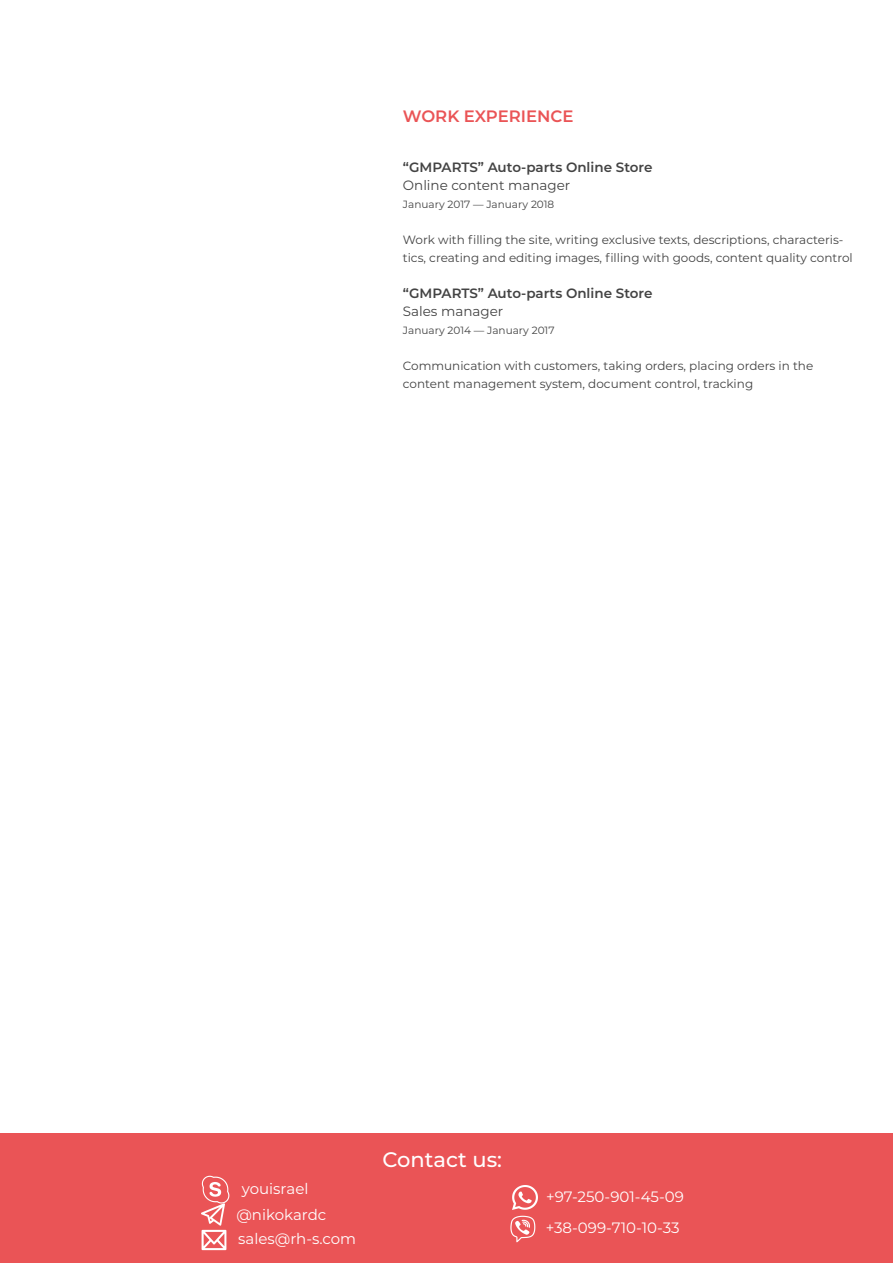
<style>
.page{position:relative;width:893px;height:1263px;background:#fff}
.page>*{position:absolute;margin:0;border:0;box-sizing:border-box;transform-origin:0 0}
.t1{font:500 21px "Montserrat";color:#fff}
.t2{font:600 16.5px "Montserrat";color:#ea5456}
.t3{font:15px/25.7px "Montserrat";color:#fff}
.t4{font:600 13.5px "Montserrat";color:#434343}
.t5{font:13.5px "Montserrat";color:#434343}
.t6{font:12px/18px "Montserrat";color:#434343}
.t7{font:10.5px "Montserrat";color:#434343}
</style>
<div class="page">
<div style="left:0;top:1133px;width:893px;height:130px;background:#ea5456"></div>
<img style="left:201px;top:1203px;width:25px;height:48px">
<img style="left:201px;top:1176px;width:28px;height:27px">
<img style="left:512px;top:1185px;width:25px;height:25px">
<img style="left:510px;top:1215px;width:26px;height:28px">
<h2 class="t2" style="left:403px;top:104px;width:172px">WORK EXPERIENCE</h2>
<p class="t4" style="left:403px;top:157px;width:251px">“GMPARTS” Auto-parts Online Store</p>
<p class="t5" style="left:403px;top:176px;width:169px">Online content manager</p>
<p class="t7" style="left:403px;top:197px;width:153px">January 2017 — January 2018</p>
<p class="t6" style="left:403px;top:230px;width:451px">Work with filling the site, writing exclusive texts, descriptions, characteris&shy;tics, creating and editing images, filling with goods, content quality control</p>
<p class="t4" style="left:403px;top:283px;width:251px">“GMPARTS” Auto-parts Online Store</p>
<p class="t5" style="left:403px;top:302px;width:102px">Sales manager</p>
<p class="t7" style="left:403px;top:323px;width:153px">January 2014 — January 2017</p>
<p class="t6" style="left:403px;top:356px;width:412px">Communication with customers, taking orders, placing orders in the content management system, document control, tracking</p>
<h1 class="t1" style="left:382px;top:1145px;width:121px">Contact us:</h1>
<p class="t3" style="left:236px;top:1175px;width:91px;text-indent:5px">youisrael @nikokardc</p>
<p class="t3" style="left:546px;top:1181px;width:140px;line-height:31px">+97-250-901-45-09 +38-099-710-10-33</p>
<p class="t3" style="left:238px;top:1225px;width:119px">sales@rh-s.com</p>
</div>
